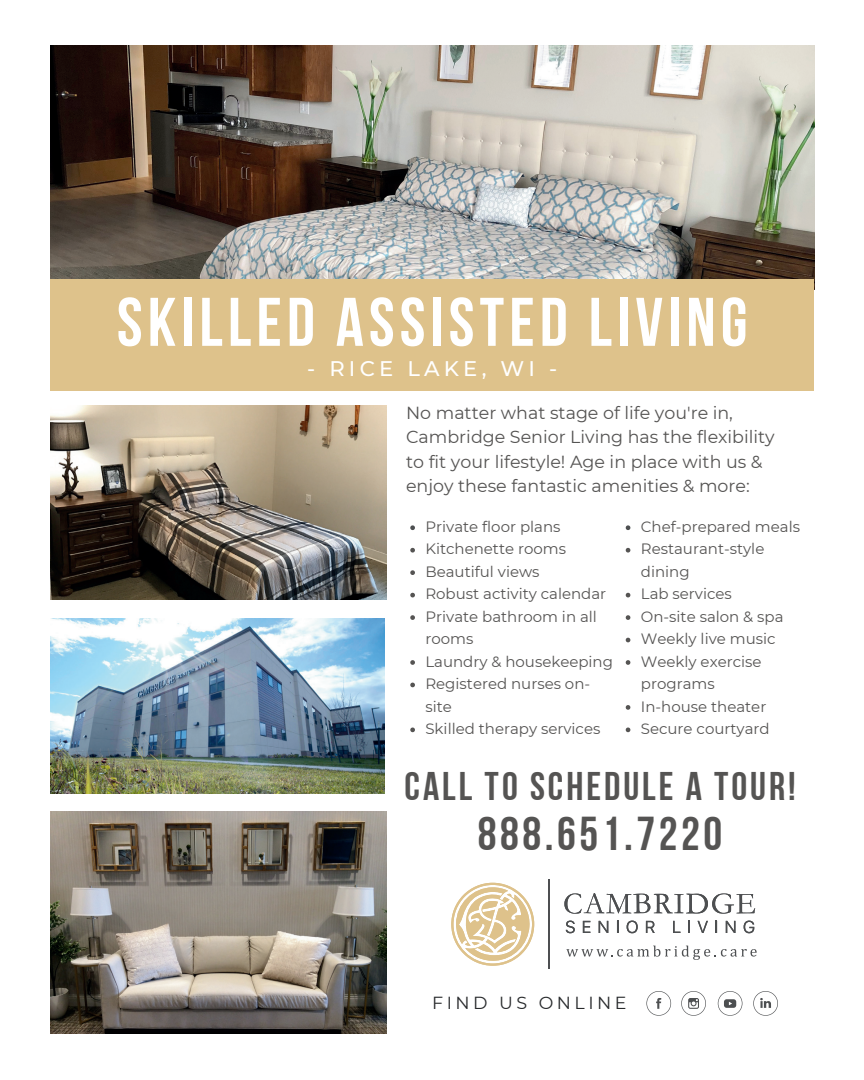
<style>
.page{position:relative;width:864px;height:1080px;background:#fff}
.page>*{position:absolute;margin:0;border:0;box-sizing:border-box;transform-origin:0 0}
.t1{font:68.55px "Bebas Neue Cyrillic";letter-spacing:.075em;color:#fff}
.t2{font:47.4px "Bebas Neue Cyrillic";letter-spacing:.075em;color:#555453}
.t3{font:39.9px "Bebas Neue Cyrillic";letter-spacing:.075em;color:#555453}
.t4{font:500 21.15px "Montserrat";letter-spacing:.2em;color:#fff}
.t5{font:17.4px/24.3px "Montserrat";color:#555453}
.t6{font:17.4px "Montserrat";letter-spacing:.2em;color:#282a2c}
.t7{font:15px/22.5px "Montserrat";color:#555453}
</style>
<div class="page">
<img style="left:50px;top:45px;width:764px;height:234px">
<img style="left:50px;top:406px;width:336px;height:194px">
<img style="left:50px;top:811px;width:336px;height:223px">
<div style="left:50px;top:279px;width:764px;height:112px;background:#dec28b"></div>
<svg style="left:451px;top:883px;width:83px;height:83px"></svg>
<svg style="left:564px;top:893px;width:191px;height:21px"></svg>
<svg style="left:566px;top:921px;width:9px;height:12px"></svg>
<svg style="left:583px;top:921px;width:7px;height:12px"></svg>
<svg style="left:599px;top:921px;width:9px;height:12px"></svg>
<svg style="left:617px;top:921px;width:1px;height:12px"></svg>
<svg style="left:627px;top:921px;width:11px;height:12px"></svg>
<svg style="left:646px;top:921px;width:9px;height:12px"></svg>
<svg style="left:673px;top:921px;width:7px;height:12px"></svg>
<svg style="left:688px;top:921px;width:2px;height:12px"></svg>
<svg style="left:698px;top:921px;width:10px;height:12px"></svg>
<svg style="left:716px;top:921px;width:1px;height:12px"></svg>
<svg style="left:726px;top:921px;width:9px;height:12px"></svg>
<svg style="left:744px;top:921px;width:10px;height:12px"></svg>
<hr style="left:548px;top:879px;width:2px;height:89px;background:#4d4f51">
<svg style="left:566px;top:946px;width:190px;height:14px"></svg>
<svg style="left:646px;top:991px;width:25px;height:25px"></svg>
<svg style="left:681px;top:991px;width:25px;height:25px"></svg>
<svg style="left:753px;top:991px;width:25px;height:25px"></svg>
<svg style="left:718px;top:991px;width:24px;height:25px"></svg>
<img style="left:50px;top:618px;width:335px;height:175px">
<svg style="left:410px;top:525px;width:5px;height:5px"></svg>
<svg style="left:410px;top:548px;width:5px;height:5px"></svg>
<svg style="left:410px;top:570px;width:5px;height:5px"></svg>
<svg style="left:410px;top:593px;width:5px;height:4px"></svg>
<svg style="left:410px;top:615px;width:5px;height:5px"></svg>
<svg style="left:410px;top:660px;width:5px;height:5px"></svg>
<svg style="left:410px;top:683px;width:5px;height:4px"></svg>
<svg style="left:410px;top:728px;width:5px;height:4px"></svg>
<svg style="left:626px;top:525px;width:4px;height:5px"></svg>
<svg style="left:626px;top:548px;width:4px;height:5px"></svg>
<svg style="left:626px;top:593px;width:4px;height:4px"></svg>
<svg style="left:626px;top:615px;width:4px;height:5px"></svg>
<svg style="left:626px;top:638px;width:4px;height:4px"></svg>
<svg style="left:625px;top:660px;width:5px;height:5px"></svg>
<svg style="left:625px;top:705px;width:5px;height:5px"></svg>
<svg style="left:625px;top:728px;width:5px;height:5px"></svg>
<p class="t1" style="left:117px;top:284px;width:632px">SKILLED ASSISTED LIVING</p>
<p class="t4" style="left:307px;top:353px;width:252px">- RICE LAKE, WI -</p>
<p class="t5" style="left:406px;top:400px;width:370px">No matter what stage of life you're in, Cambridge Senior Living has the flexibility to fit your lifestyle! Age in place with us &amp; enjoy these fantastic amenities &amp; more:</p>
<p class="t7" style="left:425px;top:515px;width:189px">Private floor plans<br>Kitchenette rooms<br>Beautiful views<br>Robust activity calendar<br>Private bathroom in all rooms<br>Laundry &amp; housekeeping<br>Registered nurses on&shy;site<br>Skilled therapy services</p>
<p class="t7" style="left:641px;top:515px;width:161px">Chef-prepared meals<br>Restaurant-style dining<br>Lab services<br>On-site salon &amp; spa<br>Weekly live music<br>Weekly exercise programs<br>In-house theater<br>Secure courtyard</p>
<p class="t3" style="left:405px;top:765px;width:393px">CALL TO SCHEDULE A TOUR!</p>
<p class="t2" style="left:478px;top:807px;width:246px">888.651.7220</p>
<p class="t6" style="left:432px;top:991px;width:196px">FIND US ONLINE</p>
</div>
